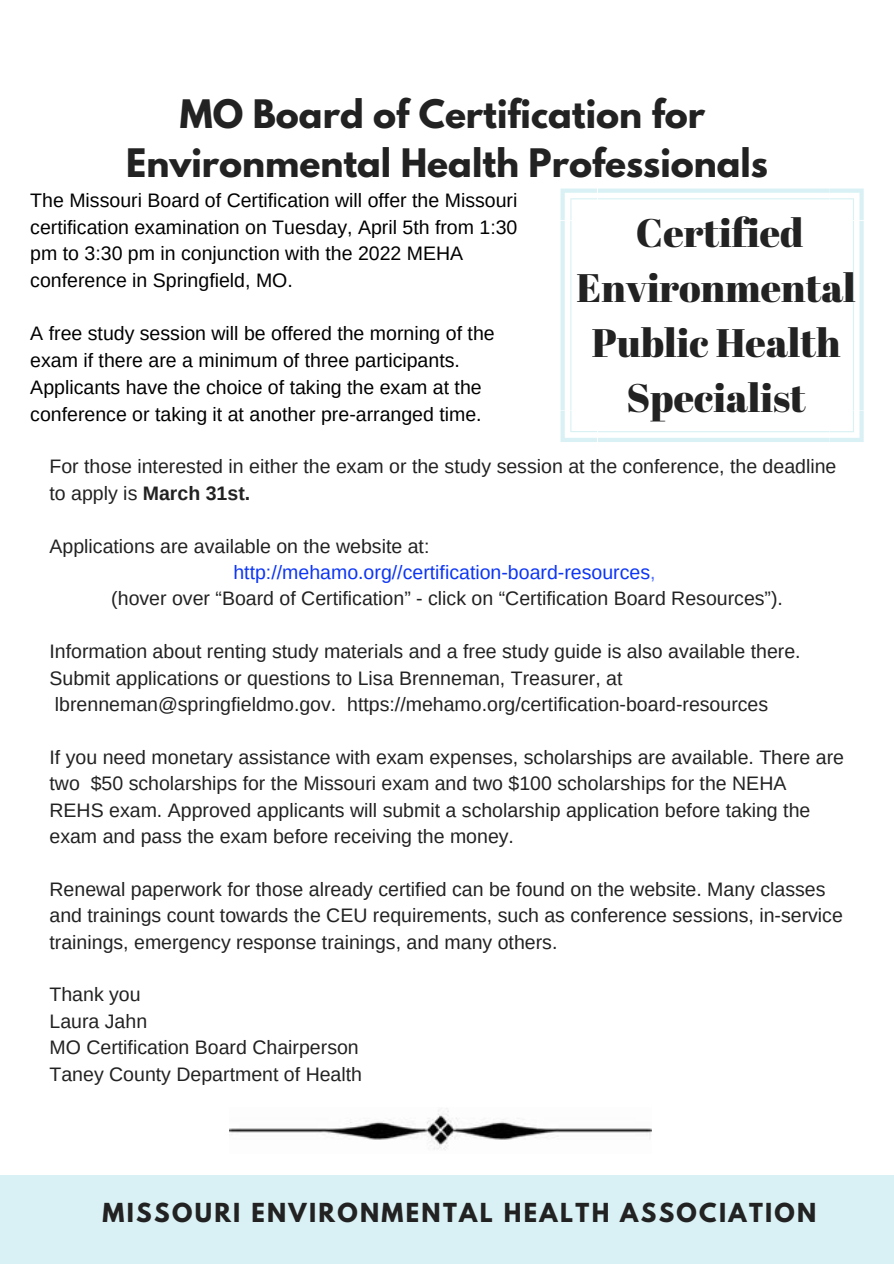
<style>
.page{position:relative;width:894px;height:1264px;background:#fff}
.page>*{position:absolute;margin:0;border:0;box-sizing:border-box;transform-origin:0 0}
.t1{font:39.75px/55.2px "Abril Fatface";color:#222;text-align:center}
.t2{font:700 34.8px "League Spartan";color:#222}
.t3{font:700 23.25px "League Spartan";letter-spacing:.1em;color:#222}
.t4{font:19.5px/26.4px "Arimo";color:#222}
.t5{font:19.5px/26.7px "Arimo";color:#000}
.t6{font:19.5px "Arimo";color:#0d36f4}
.s1{font-weight:700}
.s2{color:#5271ff}
</style>
<div class="page">
<img style="left:229px;top:1108px;width:422px;height:42px">
<div style="left:0;top:1175px;width:893px;height:88px;background:#d9f1f4"></div>
<svg style="left:560px;top:188px;width:303px;height:254px"></svg>
<p class="t2" style="left:180px;top:97px;width:526px">MO Board of Certification for</p>
<p class="t2" style="left:126px;top:145px;width:643px">Environmental Health Professionals</p>
<p class="t5" style="left:30px;top:187px;width:488px">The Missouri Board of Certification will offer the Missouri certification examination on Tuesday, April 5th from 1:30 pm to 3:30 pm in conjunction with the 2022 MEHA conference in Springfield, MO.</p>
<p class="t5" style="left:30px;top:320px;width:466px">A free study session will be offered the morning of the exam if there are a minimum of three participants.<br>Applicants have the choice of taking the exam at the conference or taking it at another pre-arranged time.</p>
<p class="t1" style="left:576px;top:204px;width:280px">Certified<br>Environmental<br>Public Health<br>Specialist</p>
<p class="t4" style="left:49px;top:453px;width:788px">For those interested in either the exam or the study session at the conference, the deadline to apply is <span class="s1">March 31st.</span></p>
<p class="t4" style="left:49px;top:532px;width:381px">Applications are available on the website at:</p>
<p class="t6" style="left:233px;top:561px;width:423px">http://mehamo.org//certification-board-resources<span class="s2">,</span></p>
<p class="t4" style="left:111px;top:585px;width:673px">(hover over “Board of Certification” - click on “Certification Board Resources”).</p>
<p class="t4" style="left:49px;top:638px;width:752px">Information about renting study materials and a free study guide is also available there.<br>Submit applications or questions to Lisa Brenneman, Treasurer, at lbrenneman@springfieldmo.gov. https://mehamo.org/certification-board-resources</p>
<p class="t4" style="left:49px;top:743px;width:795px">If you need monetary assistance with exam expenses, scholarships are available. There are two $50 scholarships for the Missouri exam and two $100 scholarships for the NEHA REHS exam. Approved applicants will submit a scholarship application before taking the exam and pass the exam before receiving the money.</p>
<p class="t4" style="left:49px;top:875px;width:794px">Renewal paperwork for those already certified can be found on the website. Many classes and trainings count towards the CEU requirements, such as conference sessions, in-service trainings, emergency response trainings, and many others.</p>
<p class="t4" style="left:49px;top:981px;width:93px">Thank you</p>
<p class="t4" style="left:49px;top:1007px;width:99px">Laura Jahn</p>
<p class="t4" style="left:49px;top:1034px;width:311px">MO Certification Board Chairperson</p>
<p class="t4" style="left:49px;top:1060px;width:314px">Taney County Department of Health</p>
<p class="t3" style="left:102px;top:1201px;width:715px">MISSOURI ENVIRONMENTAL HEALTH ASSOCIATION</p>
</div>
